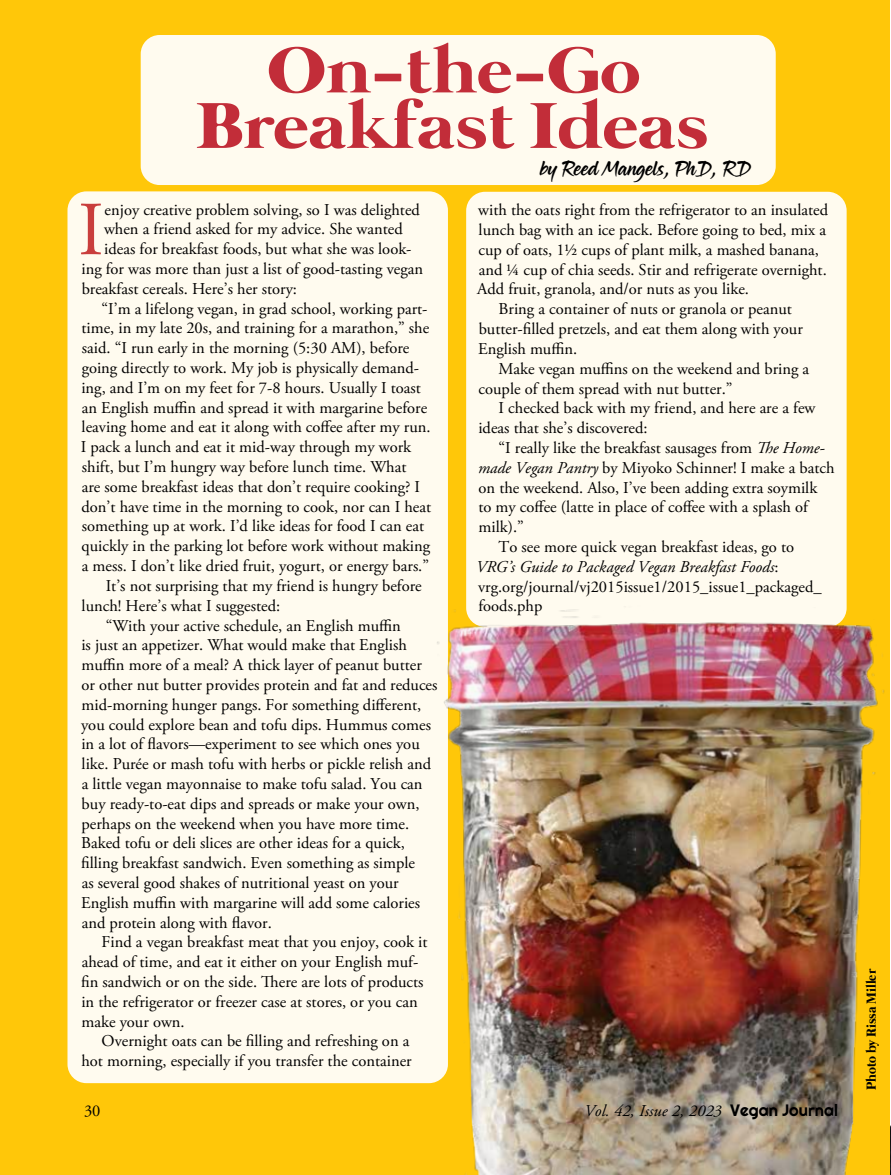
<style>
.page{position:relative;width:891px;height:1175px;background:#fff}
.page>*{position:absolute;margin:0;border:0;box-sizing:border-box;transform-origin:0 0}
.t1{font:76.2px "Adobe Garamond Pro";color:#c93e3c}
.t2{font:700 66.3px/55.5px "Mermaid";color:#c22d39;text-align:center;scale:1.18 1}
.t3{font:21px "Midnight Drive Two";color:#000}
.t4{font:16.5px "Adobe Garamond Pro";color:#000}
.t5{font:italic 16.5px "Adobe Garamond Pro";color:#000}
.t6{font:700 13.5px "Mermaid";letter-spacing:-.005em;color:#000}
.s1{font-style:italic}
.s2{font-style:normal}
.s3{font-family:"Righteous";font-style:normal}
</style>
<div class="page">
<div style="left:0;top:0;width:890px;height:1174px;background:#ffc709"></div>
<div style="left:141px;top:35px;width:635px;height:150px;background:#fffbef;border-radius:19px"></div>
<div style="left:67px;top:191px;width:381px;height:892px;background:#fffbef;border-radius:19px"></div>
<div style="left:466px;top:192px;width:381px;height:435px;background:#fffbef;border-radius:19px"></div>
<img style="left:382px;top:488px;width:509px;height:686px">
<h2 class="t2" style="left:196px;top:47px;width:436px">On-the-Go<br>Breakfast Ideas</h2>
<h1 class="t1" style="left:78px;top:184px;width:27px">I</h1>
<p class="t4" style="left:105px;top:199px;width:317px">enjoy creative problem solving, so I was delighted</p>
<p class="t4" style="left:104px;top:219px;width:300px">when a friend asked for my advice. She wanted</p>
<p class="t4" style="left:104px;top:239px;width:309px">ideas for breakfast foods, but what she was look-</p>
<p class="t4" style="left:81px;top:259px;width:343px">ing for was more than just a list of good-tasting vegan</p>
<p class="t4" style="left:82px;top:279px;width:217px">breakfast cereals. Here’s her story:</p>
<p class="t4" style="left:102px;top:298px;width:327px">“I’m a lifelong vegan, in grad school, working part-</p>
<p class="t4" style="left:81px;top:318px;width:349px">time, in my late 20s, and training for a marathon,” she</p>
<p class="t4" style="left:82px;top:338px;width:329px">said. “I run early in the morning (5:30 AM), before</p>
<p class="t4" style="left:82px;top:358px;width:339px">going directly to work. My job is physically demand-</p>
<p class="t4" style="left:81px;top:378px;width:341px">ing, and I’m on my feet for 7-8 hours. Usually I toast</p>
<p class="t4" style="left:82px;top:397px;width:347px">an English muffin and spread it with margarine before</p>
<p class="t4" style="left:82px;top:417px;width:351px">leaving home and eat it along with coffee after my run.</p>
<p class="t4" style="left:81px;top:437px;width:332px">I pack a lunch and eat it mid-way through my work</p>
<p class="t4" style="left:82px;top:457px;width:326px">shift, but I’m hungry way before lunch time. What</p>
<p class="t4" style="left:82px;top:477px;width:340px">are some breakfast ideas that don’t require cooking? I</p>
<p class="t4" style="left:82px;top:496px;width:351px">don’t have time in the morning to cook, nor can I heat</p>
<p class="t4" style="left:82px;top:516px;width:344px">something up at work. I’d like ideas for food I can eat</p>
<p class="t4" style="left:82px;top:536px;width:350px">quickly in the parking lot before work without making</p>
<p class="t4" style="left:82px;top:556px;width:349px">a mess. I don’t like dried fruit, yogurt, or energy bars.”</p>
<p class="t4" style="left:106px;top:576px;width:317px">It’s not surprising that my friend is hungry before</p>
<p class="t4" style="left:82px;top:595px;width:200px">lunch! Here’s what I suggested:</p>
<p class="t4" style="left:106px;top:615px;width:297px">“With your active schedule, an English muffin</p>
<p class="t4" style="left:81px;top:635px;width:327px">is just an appetizer. What would make that English</p>
<p class="t4" style="left:81px;top:655px;width:342px">muffin more of a meal? A thick layer of peanut butter</p>
<p class="t4" style="left:82px;top:675px;width:357px">or other nut butter provides protein and fat and reduces</p>
<p class="t4" style="left:81px;top:694px;width:341px">mid-morning hunger pangs. For something different,</p>
<p class="t4" style="left:81px;top:714px;width:351px">you could explore bean and tofu dips. Hummus comes</p>
<p class="t4" style="left:81px;top:734px;width:340px">in a lot of flavors—experiment to see which ones you</p>
<p class="t4" style="left:82px;top:754px;width:351px">like. Purée or mash tofu with herbs or pickle relish and</p>
<p class="t4" style="left:82px;top:774px;width:342px">a little vegan mayonnaise to make tofu salad. You can</p>
<p class="t4" style="left:82px;top:793px;width:339px">buy ready-to-eat dips and spreads or make your own,</p>
<p class="t4" style="left:82px;top:813px;width:329px">perhaps on the weekend when you have more time.</p>
<p class="t4" style="left:81px;top:833px;width:325px">Baked tofu or deli slices are other ideas for a quick,</p>
<p class="t4" style="left:81px;top:853px;width:336px">filling breakfast sandwich. Even something as simple</p>
<p class="t4" style="left:82px;top:873px;width:318px">as several good shakes of nutritional yeast on your</p>
<p class="t4" style="left:81px;top:892px;width:341px">English muffin with margarine will add some calories</p>
<p class="t4" style="left:82px;top:912px;width:192px">and protein along with flavor.</p>
<p class="t4" style="left:102px;top:932px;width:327px">Find a vegan breakfast meat that you enjoy, cook it</p>
<p class="t4" style="left:82px;top:952px;width:338px">ahead of time, and eat it either on your English muf-</p>
<p class="t4" style="left:81px;top:972px;width:344px">fin sandwich or on the side. There are lots of products</p>
<p class="t4" style="left:81px;top:991px;width:338px">in the refrigerator or freezer case at stores, or you can</p>
<p class="t4" style="left:81px;top:1011px;width:105px">make your own.</p>
<p class="t4" style="left:102px;top:1031px;width:310px">Overnight oats can be filling and refreshing on a</p>
<p class="t4" style="left:81px;top:1051px;width:332px">hot morning, especially if you transfer the container</p>
<p class="t3" style="left:541px;top:157px;width:212px">by Reed Mangels, PhD, RD</p>
<p class="t4" style="left:478px;top:200px;width:351px">with the oats right from the refrigerator to an insulated</p>
<p class="t4" style="left:479px;top:220px;width:349px">lunch bag with an ice pack. Before going to bed, mix a</p>
<p class="t4" style="left:479px;top:240px;width:342px">cup of oats, 11/2 cups of plant milk, a mashed banana,</p>
<p class="t4" style="left:479px;top:259px;width:350px">and ¼ cup of chia seeds. Stir and refrigerate overnight.</p>
<p class="t4" style="left:477px;top:279px;width:273px">Add fruit, granola, and/or nuts as you like.</p>
<p class="t4" style="left:499px;top:299px;width:295px">Bring a container of nuts or granola or peanut</p>
<p class="t4" style="left:479px;top:319px;width:326px">butter-filled pretzels, and eat them along with your</p>
<p class="t4" style="left:478px;top:339px;width:101px">English muffin.</p>
<p class="t4" style="left:499px;top:358px;width:312px">Make vegan muffins on the weekend and bring a</p>
<p class="t4" style="left:479px;top:378px;width:255px">couple of them spread with nut butter.”</p>
<p class="t4" style="left:499px;top:398px;width:319px">I checked back with my friend, and here are a few</p>
<p class="t4" style="left:478px;top:418px;width:171px">ideas that she’s discovered:</p>
<p class="t4" style="left:499px;top:438px;width:328px">“I really like the breakfast sausages from <span class="s1">The Home-</span></p>
<p class="t4" style="left:478px;top:457px;width:358px"><span class="s1">made Vegan Pantry</span> by Miyoko Schinner! I make a batch</p>
<p class="t4" style="left:479px;top:477px;width:340px">on the weekend. Also, I’ve been adding extra soymilk</p>
<p class="t4" style="left:478px;top:497px;width:333px">to my coffee (latte in place of coffee with a splash of</p>
<p class="t4" style="left:478px;top:517px;width:47px">milk).”</p>
<p class="t4" style="left:499px;top:537px;width:297px">To see more quick vegan breakfast ideas, go to</p>
<p class="t5" style="left:476px;top:556px;width:304px">VRG’s Guide to Packaged Vegan Breakfast Foods<span class="s2">:</span></p>
<p class="t4" style="left:478px;top:576px;width:345px">vrg.org/journal/vj2015issue1/2015_issue1_packaged_</p>
<p class="t4" style="left:479px;top:596px;width:65px">foods.php</p>
<p class="t4" style="left:84px;top:1101px;width:18px">30</p>
<p class="t5" style="left:584px;top:1101px;width:255px">Vol. 42, Issue 2, 2023 <span class="s3">Vegan Journal</span></p>
<p class="t4" style="left:82px;top:1104px;width:18px">30</p>
<p class="t5" style="left:583px;top:1104px;width:255px">Vol. 42, Issue 2, 2023 <span class="s3">Vegan Journal</span></p>
<p class="t6" style="left:864px;top:1090px;width:122px;rotate:-90deg">Photo by Rissa Miller</p>
</div>
